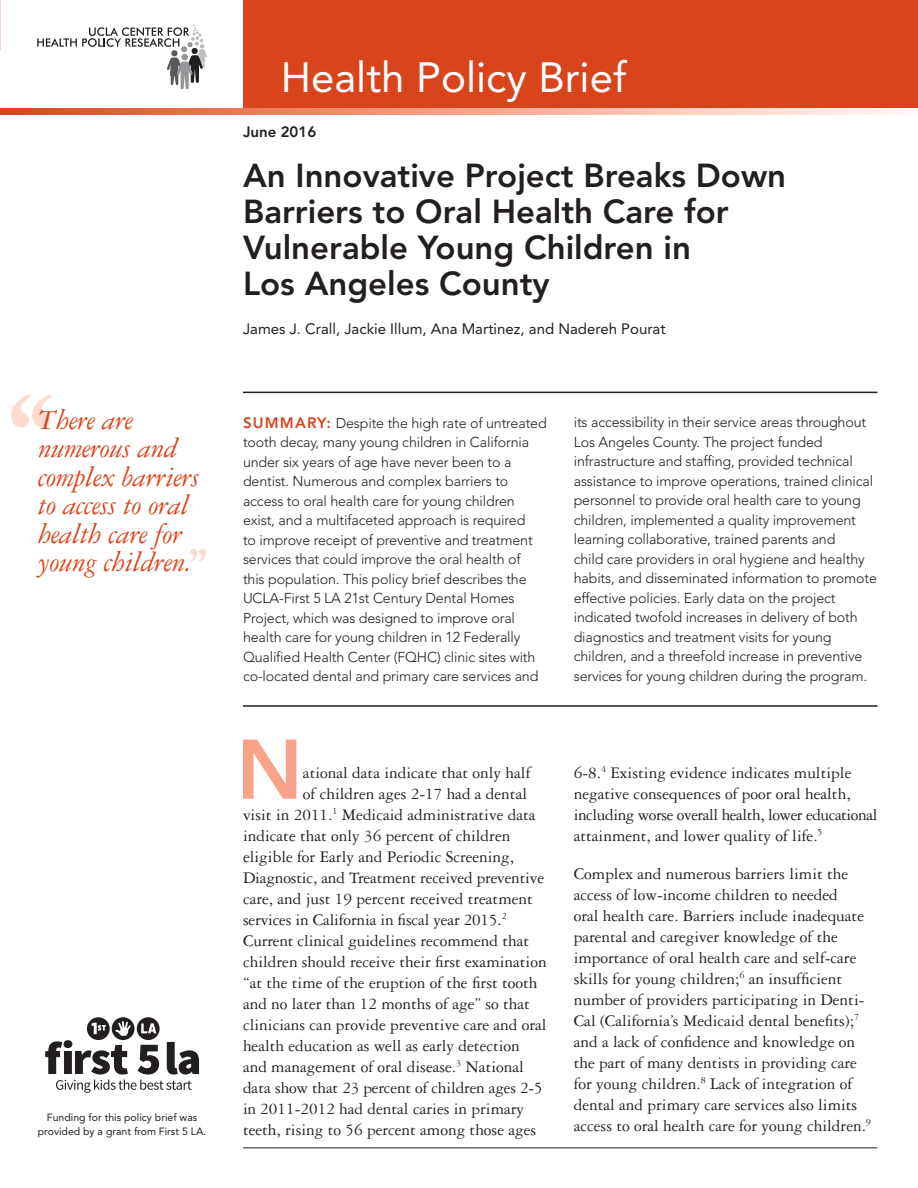
<style>
.page{position:relative;width:918px;height:1188px;background:#fff}
.page>*{position:absolute;margin:0;border:0;box-sizing:border-box;transform-origin:0 0}
.t1{font:700 150px "Garamond Three";color:#ffdacf}
.Intro_Paragraph_2{font:800 83.55px "Avenir";color:#f9a48a}
.t2{font:700 60px "Garamond Three";color:#ffdacf}
.t3{font:42px "Avenir";color:#fff}
.Main_Title{font:800 33px/36px "Avenir";color:#231f20}
.Pull-Quotes{font:italic 30px/28.5px "Garamond Three";letter-spacing:-.01em;color:#d8441c}
.Intro_Paragraph_2-2{font:17.25px/21px "Garamond Three";color:#231f20}
.Text_2{font:17.25px/21px "Garamond Three";color:#231f20}
.Author_Names{font:15px "Avenir";color:#231f20}
.Publication_Date{font:800 15px "Avenir";color:#231f20}
.Summary_Text{font:300 14.25px/19.5px "Avenir";letter-spacing:-.01em;color:#231f20}
.Table_Headings{font:10.5px/13.5px "Avenir";color:#231f20;text-align:center}
.s1{font-weight:800;font-size:15px;color:#d8441c}
</style>
<div class="page">
<div style="left:243px;top:0;width:675px;height:108px;background:#d8441c"></div>
<svg style="left:0;top:108px;width:895px;height:7px;background:#f39f86"></svg>
<svg style="left:37px;top:24px;width:170px;height:65px"></svg>
<hr style="left:243px;top:1148px;width:635px;height:1px;background:#231f20">
<hr style="left:243px;top:392px;width:635px;height:1px;background:#231f20">
<hr style="left:243px;top:705px;width:635px;height:2px;background:#231f20">
<svg style="left:45px;top:1017px;width:154px;height:76px"></svg>
<p class="t1" style="left:4px;top:361px;width:56px">‘‘</p>
<p class="Pull-Quotes" style="left:38px;top:406px;width:163px">There are numerous and complex barriers to access to oral health care for young children.</p>
<p class="t2" style="left:187px;top:535px;width:23px">’’</p>
<p class="Table_Headings" style="left:38px;top:1111px;width:170px">Funding for this policy brief was provided by a grant from First 5 LA.</p>
<p class="t3" style="left:281px;top:54px;width:347px">Health Policy Brief</p>
<p class="Publication_Date" style="left:243px;top:123px;width:75px">June 2016</p>
<p class="Main_Title" style="left:243px;top:158px;width:545px">An Innovative Project Breaks Down<br>Barriers to Oral Health Care for<br>Vulnerable Young Children in<br>Los Angeles County</p>
<p class="Author_Names" style="left:243px;top:320px;width:424px">James J. Crall, Jackie Illum, Ana Martinez, and Nadereh Pourat</p>
<p class="Summary_Text" style="left:243px;top:413px;width:305px"><span class="s1">SUMMARY:</span> Despite the high rate of untreated tooth decay, many young children in California under six years of age have never been to a dentist. Numerous and complex barriers to access to oral health care for young children exist, and a multifaceted approach is required<br>to improve receipt of preventive and treatment services that could improve the oral health of<br>this population. This policy brief describes the UCLA-First 5 LA 21st Century Dental Homes Project, which was designed to improve oral health care for young children in 12 Federally Qualified Health Center (FQHC) clinic sites with co-located dental and primary care services and</p>
<p class="Summary_Text" style="left:574px;top:412px;width:305px">its accessibility in their service areas throughout Los Angeles County. The project funded infrastructure and staffing, provided technical assistance to improve operations, trained clinical personnel to provide oral health care to young children, implemented a quality improvement learning collaborative, trained parents and<br>child care providers in oral hygiene and healthy habits, and disseminated information to promote effective policies. Early data on the project indicated twofold increases in delivery of both diagnostics and treatment visits for young children, and a threefold increase in preventive services for young children during the program.</p>
<p class="Intro_Paragraph_2" style="left:236px;top:720px;width:68px">N</p>
<p class="Intro_Paragraph_2-2" style="left:303px;top:762px;width:229px">ational data indicate that only half</p>
<p class="Intro_Paragraph_2-2" style="left:303px;top:783px;width:226px">of children ages 2-17 had a dental</p>
<p class="Intro_Paragraph_2-2" style="left:243px;top:804px;width:294px">visit in 2011.<sup>1</sup> Medicaid administrative data</p>
<p class="Intro_Paragraph_2-2" style="left:243px;top:825px;width:269px">indicate that only 36 percent of children</p>
<p class="Intro_Paragraph_2-2" style="left:243px;top:846px;width:273px">eligible for Early and Periodic Screening,</p>
<p class="Intro_Paragraph_2-2" style="left:243px;top:867px;width:303px">Diagnostic, and Treatment received preventive</p>
<p class="Intro_Paragraph_2-2" style="left:243px;top:888px;width:291px">care, and just 19 percent received treatment</p>
<p class="Intro_Paragraph_2-2" style="left:243px;top:909px;width:265px">services in California in fiscal year 2015.<sup>2</sup></p>
<p class="Intro_Paragraph_2-2" style="left:243px;top:930px;width:288px">Current clinical guidelines recommend that</p>
<p class="Intro_Paragraph_2-2" style="left:243px;top:951px;width:305px">children should receive their first examination</p>
<p class="Intro_Paragraph_2-2" style="left:243px;top:972px;width:296px">“at the time of the eruption of the first tooth</p>
<p class="Intro_Paragraph_2-2" style="left:243px;top:993px;width:288px">and no later than 12 months of age” so that</p>
<p class="Intro_Paragraph_2-2" style="left:243px;top:1014px;width:305px">clinicians can provide preventive care and oral</p>
<p class="Intro_Paragraph_2-2" style="left:243px;top:1035px;width:278px">health education as well as early detection</p>
<p class="Intro_Paragraph_2-2" style="left:243px;top:1056px;width:283px">and management of oral disease.<sup>3</sup> National</p>
<p class="Intro_Paragraph_2-2" style="left:243px;top:1077px;width:301px">data show that 23 percent of children ages 2-5</p>
<p class="Intro_Paragraph_2-2" style="left:243px;top:1098px;width:283px">in 2011-2012 had dental caries in primary</p>
<p class="Intro_Paragraph_2-2" style="left:243px;top:1119px;width:295px">teeth, rising to 56 percent among those ages</p>
<p class="Intro_Paragraph_2-2" style="left:574px;top:762px;width:305px">6-8.<sup>4</sup> Existing evidence indicates multiple negative consequences of poor oral health, including worse overall health, lower educational attainment, and lower quality of life.<sup>5</sup></p>
<p class="Text_2" style="left:574px;top:863px;width:299px">Complex and numerous barriers limit the access of low-income children to needed<br>oral health care. Barriers include inadequate parental and caregiver knowledge of the importance of oral health care and self-care skills for young children;<sup>6</sup> an insufficient number of providers participating in Denti-Cal (California’s Medicaid dental benefits);<sup>7 </sup>and a lack of confidence and knowledge on the part of many dentists in providing care for young children.<sup>8</sup> Lack of integration of dental and primary care services also limits access to oral health care for young children.<sup>9</sup></p>
</div>
